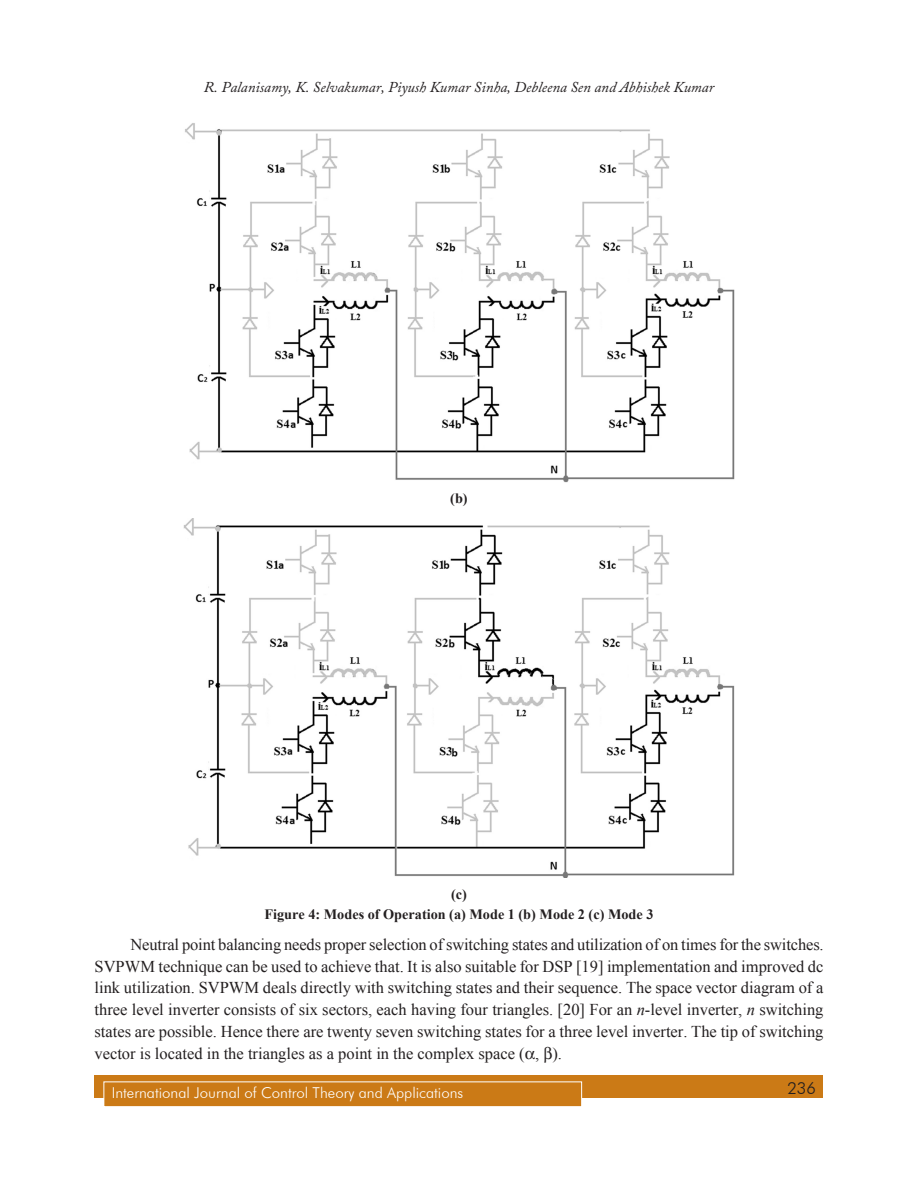
<style>
.page{position:relative;width:918px;height:1188px;background:#fff}
.page>*{position:absolute;margin:0;border:0;box-sizing:border-box;transform-origin:0 0}
.Body_text{font:16.5px/21.8px "Times New Roman";color:#231f20;text-align:justify}
.t1{font:300 16.5px "Futura BT";color:#231f20}
.t2{font:italic 15px "Adobe Caslon Pro";color:#231f20}
.t3{font:300 15px "Futura BT";color:#fff}
.t4{font:700 14.25px "Times New Roman";color:#231f20}
.s1{font-style:italic}
</style>
<div class="page">
<div style="left:94px;top:1076px;width:730px;height:22px;background:#cb7a16"></div>
<div style="left:104px;top:1082px;width:478px;height:25px;background:#cb7a16"></div>
<div style="left:104px;top:1082px;width:478px;height:25px;border:1px solid #fff"></div>
<img style="left:185px;top:123px;width:549px;height:359px">
<img style="left:183px;top:518px;width:551px;height:360px">
<p class="t2" style="left:204px;top:78px;width:512px">R. Palanisamy, K. Selvakumar, Piyush Kumar Sinha, Debleena Sen and Abhishek Kumar</p>
<p class="t4" style="left:450px;top:488px;width:19px">(b)</p>
<p class="t4" style="left:451px;top:884px;width:17px">(c)</p>
<p class="t4" style="left:264px;top:905px;width:391px">Figure 4: Modes of Operation (a) Mode 1 (b) Mode 2 (c) Mode 3</p>
<p class="Body_text" style="left:94px;top:933px;width:731px;text-indent:36px">Neutral point balancing needs proper selection of switching states and utilization of on times for the switches.<br>SVPWM technique can be used to achieve that. It is also suitable for DSP [19] implementation and improved dc link utilization. SVPWM deals directly with switching states and their sequence. The space vector diagram of a three level inverter consists of six sectors, each having four triangles. [20] For an <span class="s1">n</span>-level inverter, <span class="s1">n</span> switching states are possible. Hence there are twenty seven switching states for a three level inverter. The tip of switching vector is located in the triangles as a point in the complex space ( , ).</p>
<p class="t3" style="left:112px;top:1084px;width:353px">International Journal of Control Theory and Applications</p>
<p class="t1" style="left:787px;top:1078px;width:30px">236</p>
</div>
